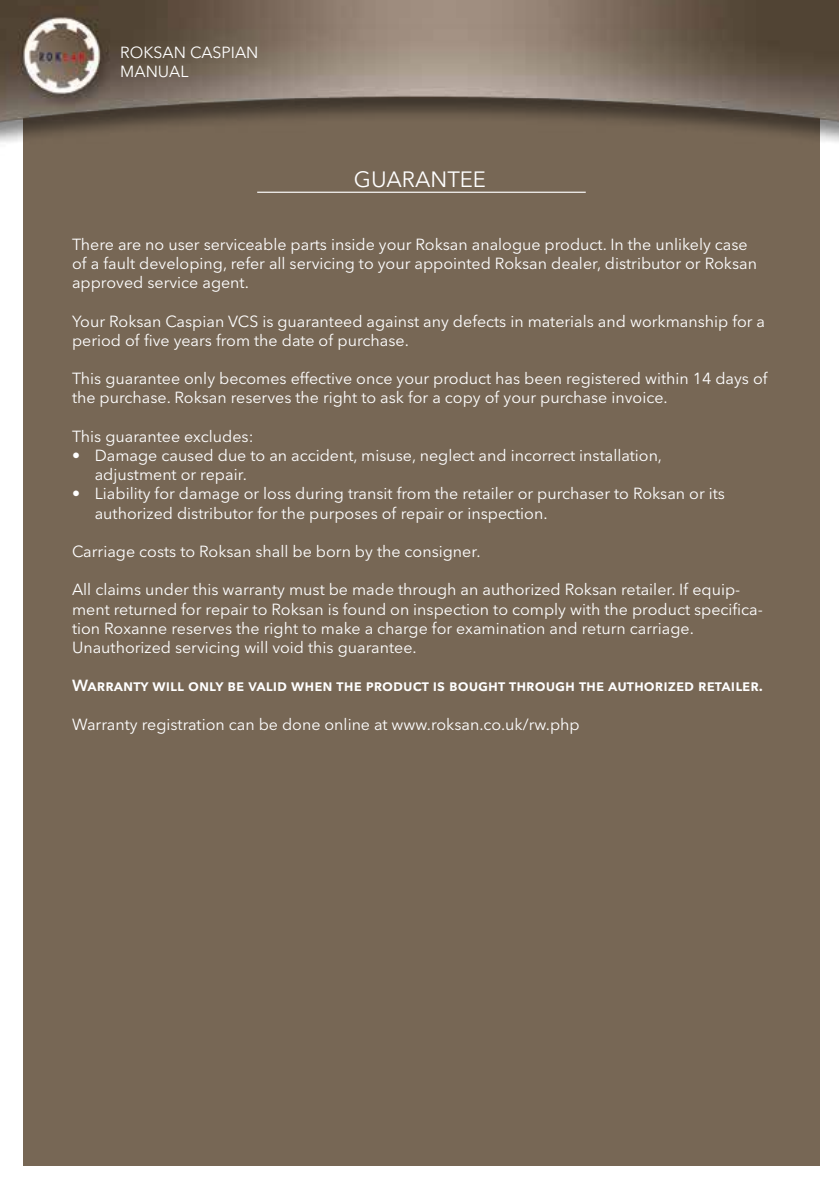
<style>
.page{position:relative;width:840px;height:1191px;background:#fff}
.page>*{position:absolute;margin:0;border:0;box-sizing:border-box;transform-origin:0 0}
.t1{font:22px "Avenir Next LT Pro";color:#fff}
.t2{font:16px/19.2px "Avenir Next LT Pro";color:#fff}
.t3{font:600 16px "Avenir Next LT Pro";color:#fff}
</style>
<div class="page">
<img style="left:0;top:1px;width:838px;height:1165px">
<hr style="left:257px;top:192px;width:328px;height:1px;background:#fff">
<p class="t2" style="left:120px;top:43px;width:140px">ROKSAN CASPIAN<br>MANUAL</p>
<h1 class="t1" style="left:354px;top:166px;width:133px">GUARANTEE</h1>
<p class="t2" style="left:72px;top:234px;width:686px">There are no user serviceable parts inside your Roksan analogue product. In the unlikely case of a fault developing, refer all servicing to your appointed Roksan dealer, distributor or Roksan approved service agent.</p>
<p class="t2" style="left:72px;top:311px;width:694px">Your Roksan Caspian VCS is guaranteed against any defects in materials and workmanship for a period of five years from the date of purchase.</p>
<p class="t2" style="left:72px;top:369px;width:696px">This guarantee only becomes effective once your product has been registered within 14 days of the purchase. Roksan reserves the right to ask for a copy of your purchase invoice.</p>
<p class="t2" style="left:72px;top:426px;width:183px">This guarantee excludes:</p>
<p class="t2" style="left:95px;top:446px;width:568px;text-indent:-23px">• Damage caused due to an accident, misuse, neglect and incorrect installation, adjustment or repair.</p>
<p class="t2" style="left:95px;top:484px;width:631px;text-indent:-23px">• Liability for damage or loss during transit from the retailer or purchaser to Roksan or its authorized distributor for the purposes of repair or inspection.</p>
<p class="t2" style="left:72px;top:542px;width:410px">Carriage costs to Roksan shall be born by the consigner.</p>
<p class="t2" style="left:72px;top:580px;width:692px">All claims under this warranty must be made through an authorized Roksan retailer. If equip&shy;ment returned for repair to Roksan is found on inspection to comply with the product specifica&shy;tion Roxanne reserves the right to make a charge for examination and return carriage.<br>Unauthorized servicing will void this guarantee.</p>
<p class="t3" style="left:72px;top:676px;width:692px">Warranty will only be valid when the product is bought through the authorized retailer.</p>
<p class="t2" style="left:72px;top:714px;width:509px">Warranty registration can be done online at www.roksan.co.uk/rw.php</p>
</div>
